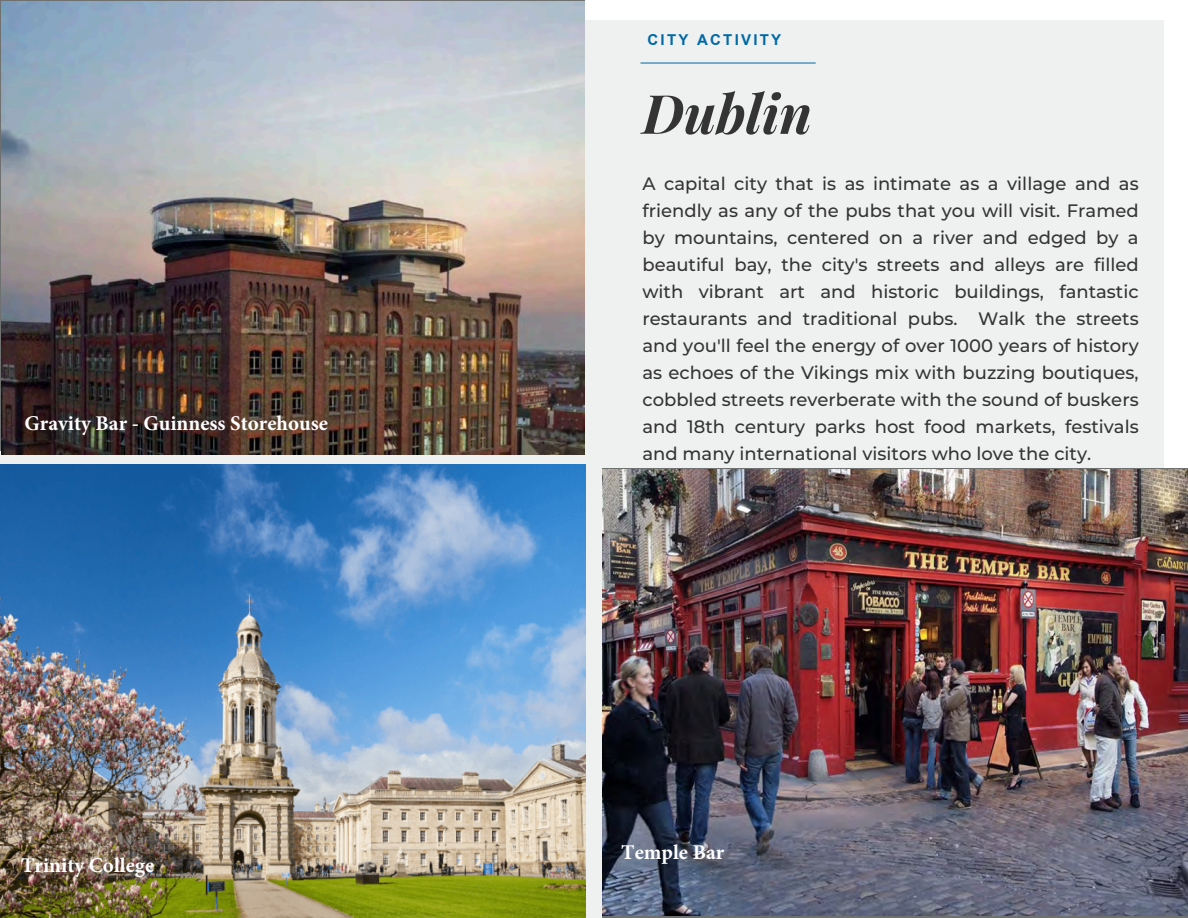
<style>
.page{position:relative;width:1188px;height:918px;background:#fff}
.page>*{position:absolute;margin:0;border:0;box-sizing:border-box;transform-origin:0 0}
.t1{font:italic 700 54px "Playfair Display";color:#343434}
.t2{font:700 21px "Minion Pro";color:#fff}
.t3{font:500 18px/27px "Montserrat";color:#343434;text-align:justify}
.t4{font:700 15px "Arial";letter-spacing:.15em;color:#0069a5}
</style>
<div class="page">
<div style="left:0;top:20px;width:1164px;height:898px;background:#eff0f0"></div>
<hr style="left:640px;top:63px;width:176px;height:1px;background:#0069a5">
<img style="left:2px;top:2px;width:582px;height:452px">
<img style="left:0;top:465px;width:585px;height:453px">
<img style="left:602px;top:470px;width:586px;height:445px">
<p class="t2" style="left:25px;top:408px;width:305px">Gravity Bar - Guinness Storehouse</p>
<p class="t2" style="left:21px;top:850px;width:135px">Trinity College</p>
<p class="t4" style="left:648px;top:30px;width:135px">CITY ACTIVITY</p>
<h1 class="t1" style="left:642px;top:70px;width:171px">Dublin</h1>
<p class="t3" style="left:642px;top:169px;width:498px">A capital city that is as intimate as a village and as friendly as any of the pubs that you will visit. Framed by mountains, centered on a river and edged by a beautiful bay, the city's streets and alleys are filled with vibrant art and historic buildings, fantastic restaurants and traditional pubs. Walk the streets and you'll feel the energy of over 1000 years of history as echoes of the Vikings mix with buzzing boutiques, cobbled streets reverberate with the sound of buskers and 18th century parks host food markets, festivals and many international visitors who love the city.</p>
<p class="t2" style="left:621px;top:838px;width:105px">Temple Bar</p>
</div>
